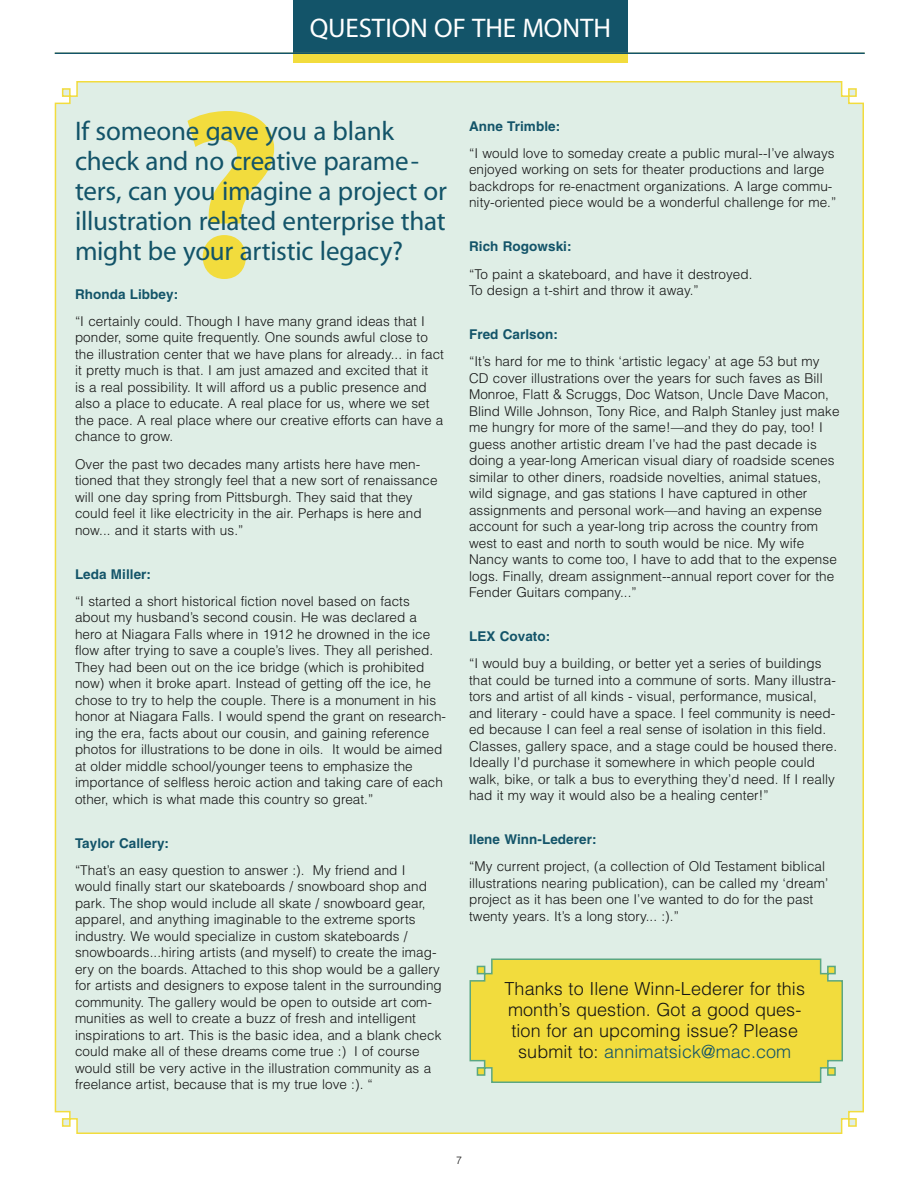
<style>
.page{position:relative;width:918px;height:1188px;background:#fff}
.page>*{position:absolute;margin:0;border:0;box-sizing:border-box;transform-origin:0 0}
.headline{font:27px/30px "Myriad";letter-spacing:-.01em;color:#135469}
.headline-2{font:27px "Myriad";letter-spacing:-.005em;color:#fff}
.Body_copy{font:300 18px/21px "Helvetica";letter-spacing:.005em;color:#141414;text-align:center}
.Body_copy-2{font:300 13.5px/16.5px "Helvetica";letter-spacing:.005em;color:#141414}
.Body_copy-3{font:700 13.5px "Helvetica";letter-spacing:.005em;color:#135469}
.t1{font:300 10.5px "Helvetica";color:#141414}
.s1{color:#135469}
</style>
<div class="page">
<div style="left:54px;top:81px;width:810px;height:1053px;background:#dfeee6"></div>
<svg style="left:469px;top:958px;width:375px;height:126px;background:#ebda46"></svg>
<svg style="left:188px;top:111px;width:86px;height:168px;background:#e7e598"></svg>
<div style="left:293px;top:0;width:335px;height:63px;background:#f2dc3d"></div>
<div style="left:293px;top:0;width:335px;height:54px;background:#135469"></div>
<hr style="left:55px;top:53px;width:810px;height:1px;background:#135469">
<p class="headline-2" style="left:310px;top:14px;width:303px">QUESTION OF THE MONTH</p>
<p class="headline" style="left:75px;top:117px;width:374px">If someone gave you a blank check and no creative parame&shy;ters, can you imagine a project or illustration related enterprise that might be your artistic legacy?</p>
<p class="Body_copy-3" style="left:75px;top:286px;width:105px">Rhonda Libbey:</p>
<p class="Body_copy-2" style="left:75px;top:313px;width:371px">“I certainly could. Though I have many grand ideas that I ponder, some quite frequently. One sounds awful close to the illustration center that we have plans for already... in fact it pretty much is that. I am just amazed and excited that it<br>is a real possibility. It will afford us a public presence and also a place to educate. A real place for us, where we set the pace. A real place where our creative efforts can have a chance to grow.</p>
<p class="Body_copy-2" style="left:75px;top:455px;width:364px">Over the past two decades many artists here have men&shy;tioned that they strongly feel that a new sort of renaissance will one day spring from Pittsburgh. They said that they could feel it like electricity in the air. Perhaps is here and now... and it starts with us.”</p>
<p class="Body_copy-3" style="left:75px;top:566px;width:78px">Leda Miller:</p>
<p class="Body_copy-2" style="left:75px;top:592px;width:373px">“I started a short historical fiction novel based on facts about my husband’s second cousin. He was declared a hero at Niagara Falls where in 1912 he drowned in the ice flow after trying to save a couple’s lives. They all perished.<br>They had been out on the ice bridge (which is prohibited now) when it broke apart. Instead of getting off the ice, he chose to try to help the couple. There is a monument in his honor at Niagara Falls. I would spend the grant on research&shy;ing the era, facts about our cousin, and gaining reference photos for illustrations to be done in oils. It would be aimed at older middle school/younger teens to emphasize the importance of selfless heroic action and taking care of each other, which is what made this country so great.”</p>
<p class="Body_copy-3" style="left:75px;top:835px;width:96px">Taylor Callery:</p>
<p class="Body_copy-2" style="left:75px;top:862px;width:368px">“That’s an easy question to answer :). My friend and I would finally start our skateboards / snowboard shop and park. The shop would include all skate / snowboard gear, apparel, and anything imaginable to the extreme sports industry. We would specialize in custom skateboards / snowboards...hiring artists (and myself) to create the imag&shy;ery on the boards. Attached to this shop would be a gallery for artists and designers to expose talent in the surrounding community. The gallery would be open to outside art com&shy;munities as well to create a buzz of fresh and intelligent inspirations to art. This is the basic idea, and a blank check could make all of these dreams come true :) I of course would still be very active in the illustration community as a freelance artist, because that is my true love :). “</p>
<p class="Body_copy-3" style="left:469px;top:118px;width:93px">Anne Trimble:</p>
<p class="Body_copy-2" style="left:469px;top:145px;width:369px">“I would love to someday create a public mural--I’ve always enjoyed working on sets for theater productions and large backdrops for re-enactment organizations. A large commu&shy;nity-oriented piece would be a wonderful challenge for me.”</p>
<p class="Body_copy-3" style="left:469px;top:238px;width:104px">Rich Rogowski:</p>
<p class="Body_copy-2" style="left:469px;top:265px;width:285px">“To paint a skateboard, and have it destroyed.<br>To design a t-shirt and throw it away.”</p>
<p class="Body_copy-3" style="left:469px;top:326px;width:90px">Fred Carlson:</p>
<p class="Body_copy-2" style="left:469px;top:353px;width:372px">“It’s hard for me to think ‘artistic legacy’ at age 53 but my CD cover illustrations over the years for such faves as Bill Monroe, Flatt &amp; Scruggs, Doc Watson, Uncle Dave Macon, Blind Wille Johnson, Tony Rice, and Ralph Stanley just make me hungry for more of the same!—and they do pay, too! I guess another artistic dream I’ve had the past decade is doing a year-long American visual diary of roadside scenes similar to other diners, roadside novelties, animal statues, wild signage, and gas stations I have captured in other assignments and personal work—and having an expense account for such a year-long trip across the country from west to east and north to south would be nice. My wife Nancy wants to come too, I have to add that to the expense logs. Finally, dream assignment--annual report cover for the Fender Guitars company...”</p>
<p class="Body_copy-3" style="left:469px;top:628px;width:83px">LEX Covato:</p>
<p class="Body_copy-2" style="left:469px;top:655px;width:370px">“I would buy a building, or better yet a series of buildings that could be turned into a commune of sorts. Many illustra&shy;tors and artist of all kinds - visual, performance, musical, and literary - could have a space. I feel community is need&shy;ed because I can feel a real sense of isolation in this field.<br>Classes, gallery space, and a stage could be housed there.<br>Ideally I’d purchase it somewhere in which people could walk, bike, or talk a bus to everything they’d need. If I really had it my way it would also be a healing center!”</p>
<p class="Body_copy-3" style="left:469px;top:831px;width:129px">Ilene Winn-Lederer:</p>
<p class="Body_copy-2" style="left:469px;top:858px;width:360px">“My current project, (a collection of Old Testament biblical illustrations nearing publication), can be called my ‘dream’ project as it has been one I’ve wanted to do for the past twenty years. It’s a long story... :).”</p>
<p class="Body_copy" style="left:504px;top:978px;width:302px">Thanks to Ilene Winn-Lederer for this month’s question. Got a good ques&shy;tion for an upcoming issue? Please submit to: <span class="s1">annimatsick@mac.com</span></p>
<p class="t1" style="left:456px;top:1154px;width:7px">7</p>
</div>
